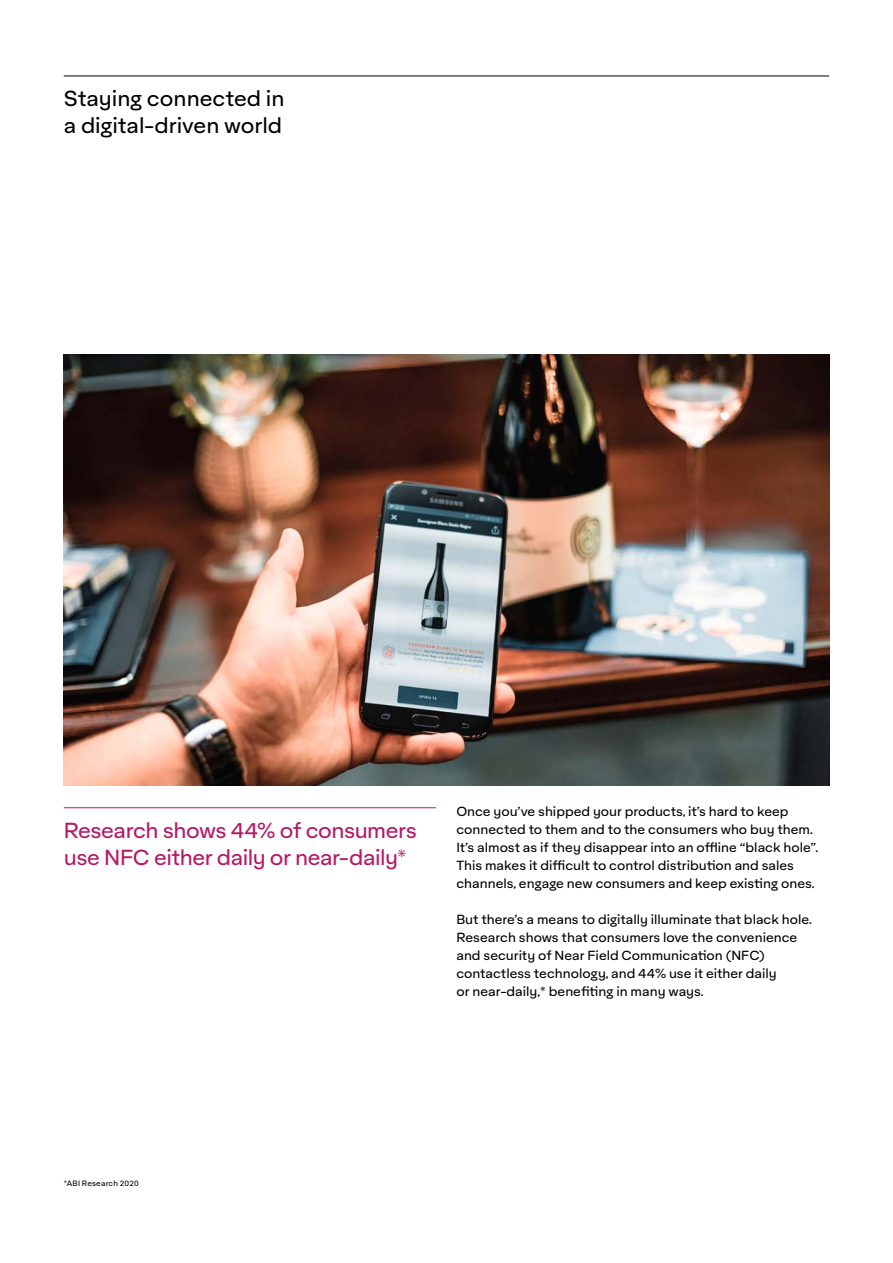
<style>
.page{position:relative;width:893px;height:1263px;background:#fff}
.page>*{position:absolute;margin:0;border:0;box-sizing:border-box;transform-origin:0 0}
.t1{font:21px/27px "Aktifo A";letter-spacing:-.02em;color:#b31a66}
.t2{font:21px/27px "Aktifo A";color:#000}
.t3{font:12.75px/18px "Aktifo A";color:#000}
.t4{font:7.5px "Aktifo A";letter-spacing:.02em;color:#000}
</style>
<div class="page">
<img style="left:64px;top:354px;width:765px;height:431px">
<hr style="left:64px;top:807px;width:372px;height:1px;background:#b31a66">
<hr style="left:64px;top:76px;width:765px;height:1px;background:#000">
<h1 class="t2" style="left:64px;top:85px;width:222px">Staying connected in a digital-driven world</h1>
<h1 class="t1" style="left:64px;top:816px;width:355px">Research shows 44% of consumers use NFC either daily or near-daily*</h1>
<p class="t3" style="left:456px;top:802px;width:363px">Once you’ve shipped your products, it’s hard to keep connected to them and to the consumers who buy them.<br>It’s almost as if they disappear into an offline “black hole”.<br>This makes it difficult to control distribution and sales channels, engage new consumers and keep existing ones.</p>
<p class="t3" style="left:456px;top:910px;width:357px">But there’s a means to digitally illuminate that black hole.<br>Research shows that consumers love the convenience and security of Near Field Communication (NFC) contactless technology, and 44% use it either daily<br>or near-daily,* benefiting in many ways.</p>
<p class="t4" style="left:64px;top:1179px;width:76px">*ABI Research 2020</p>
</div>
